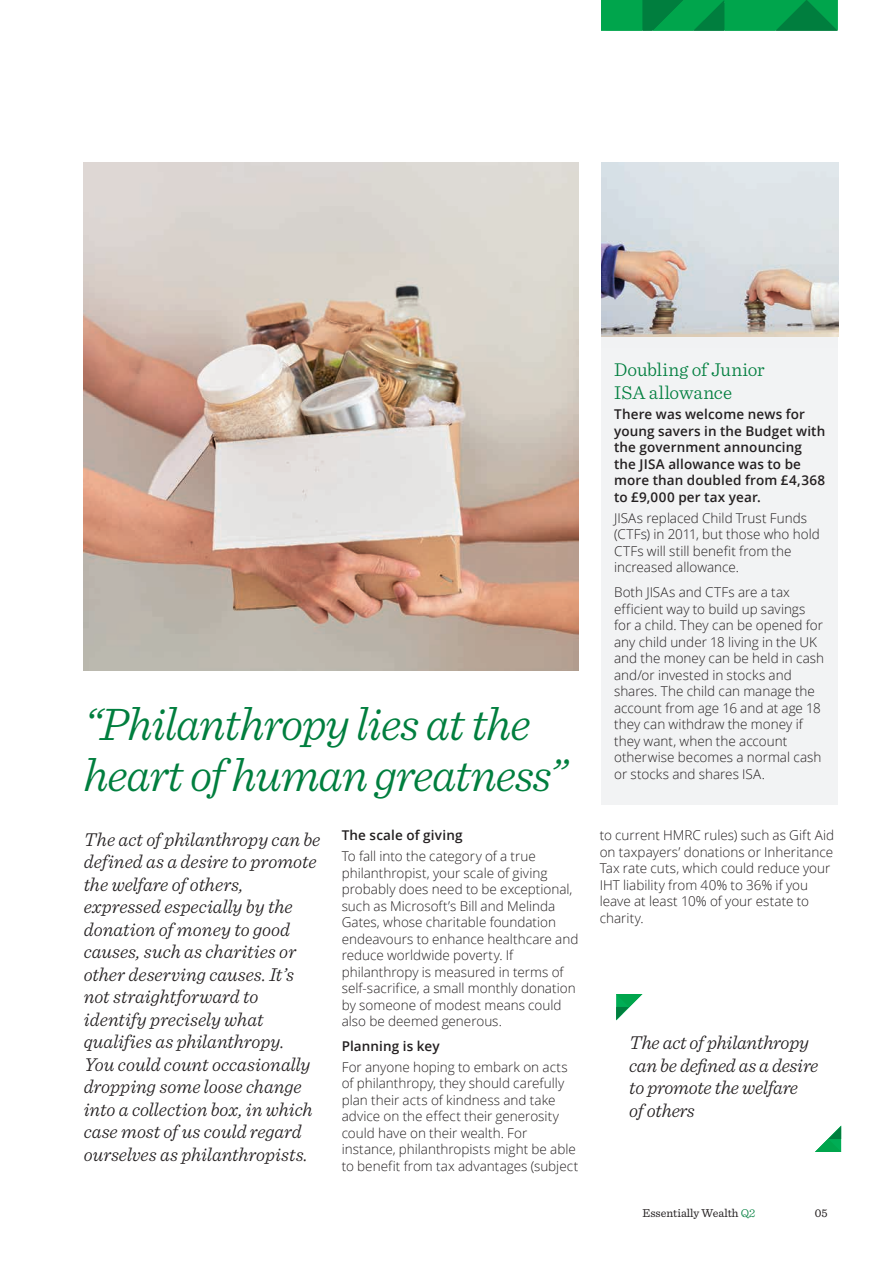
<style>
.page{position:relative;width:893px;height:1263px;background:#fff}
.page>*{position:absolute;margin:0;border:0;box-sizing:border-box;transform-origin:0 0}
.t1{font:italic 300 48px/51px "Sentinel";letter-spacing:-.02em;color:#007e3e}
.t2{font:italic 300 19.5px/22.5px "Sentinel";letter-spacing:-.005em;color:#231f20}
.t3{font:300 19.5px/22.5px "Sentinel";color:#007e3e}
.t4{font:300 13.5px/16.5px "Open Sans";color:#231f20}
.t5{font:600 13.5px/16.5px "Open Sans";letter-spacing:.01em;color:#231f20}
.t6{font:12px "Sentinel";color:#231f20}
.s1{font-weight:300;color:#007e3e}
</style>
<div class="page">
<svg style="left:601px;top:0;width:237px;height:31px;background:#009948"></svg>
<div style="left:601px;top:348px;width:237px;height:457px;background:#f2f3f4"></div>
<svg style="left:616px;top:994px;width:27px;height:26px"></svg>
<svg style="left:815px;top:1125px;width:26px;height:27px"></svg>
<img style="left:84px;top:162px;width:495px;height:508px">
<div style="left:601px;top:162px;width:237px;height:186px;background:#f1f2f3"></div>
<img style="left:601px;top:162px;width:237px;height:174px">
<h1 class="t1" style="left:84px;top:695px;width:485px">“Philanthropy lies at the heart of human greatness”</h1>
<p class="t2" style="left:84px;top:826px;width:238px">The act of philanthropy can be defined as a desire to promote the welfare of others, expressed especially by the donation of money to good causes, such as charities or other deserving causes. It’s not straightforward to identify precisely what qualifies as philanthropy.<br>You could count occasionally dropping some loose change into a collection box, in which case most of us could regard ourselves as philanthropists.</p>
<p class="t5" style="left:342px;top:827px;width:122px">The scale of giving</p>
<p class="t4" style="left:342px;top:847px;width:238px">To fall into the category of a true philanthropist, your scale of giving probably does need to be exceptional, such as Microsoft’s Bill and Melinda Gates, whose charitable foundation endeavours to enhance healthcare and reduce worldwide poverty. If philanthropy is measured in terms of self-sacrifice, a small monthly donation by someone of modest means could also be deemed generous.</p>
<p class="t5" style="left:342px;top:1037px;width:99px">Planning is key</p>
<p class="t4" style="left:342px;top:1058px;width:238px">For anyone hoping to embark on acts of philanthropy, they should carefully plan their acts of kindness and take advice on the effect their generosity could have on their wealth. For instance, philanthropists might be able to benefit from tax advantages (subject</p>
<h2 class="t3" style="left:614px;top:357px;width:152px">Doubling of Junior<br>ISA allowance</h2>
<p class="t5" style="left:614px;top:406px;width:213px">There was welcome news for young savers in the Budget with the government announcing the JISA allowance was to be more than doubled from £4,368 to £9,000 per tax year.</p>
<p class="t4" style="left:614px;top:509px;width:207px">JISAs replaced Child Trust Funds (CTFs) in 2011, but those who hold<br>CTFs will still benefit from the increased allowance.</p>
<p class="t4" style="left:614px;top:583px;width:211px">Both JISAs and CTFs are a tax efficient way to build up savings for a child. They can be opened for any child under 18 living in the UK and the money can be held in cash and/or invested in stocks and shares. The child can manage the account from age 16 and at age 18 they can withdraw the money if they want, when the account otherwise becomes a normal cash or stocks and shares ISA.</p>
<p class="t4" style="left:600px;top:827px;width:236px">to current HMRC rules) such as Gift Aid on taxpayers’ donations or Inheritance<br>Tax rate cuts, which could reduce your<br>IHT liability from 40% to 36% if you leave at least 10% of your estate to charity.</p>
<h2 class="t2" style="left:629px;top:1030px;width:191px">The act of philanthropy can be defined as a desire to promote the welfare<br>of others</h2>
<p class="t6" style="left:642px;top:1204px;width:115px">Essentially Wealth <span class="s1">Q2</span></p>
<p class="t6" style="left:815px;top:1204px;width:14px">05</p>
</div>
